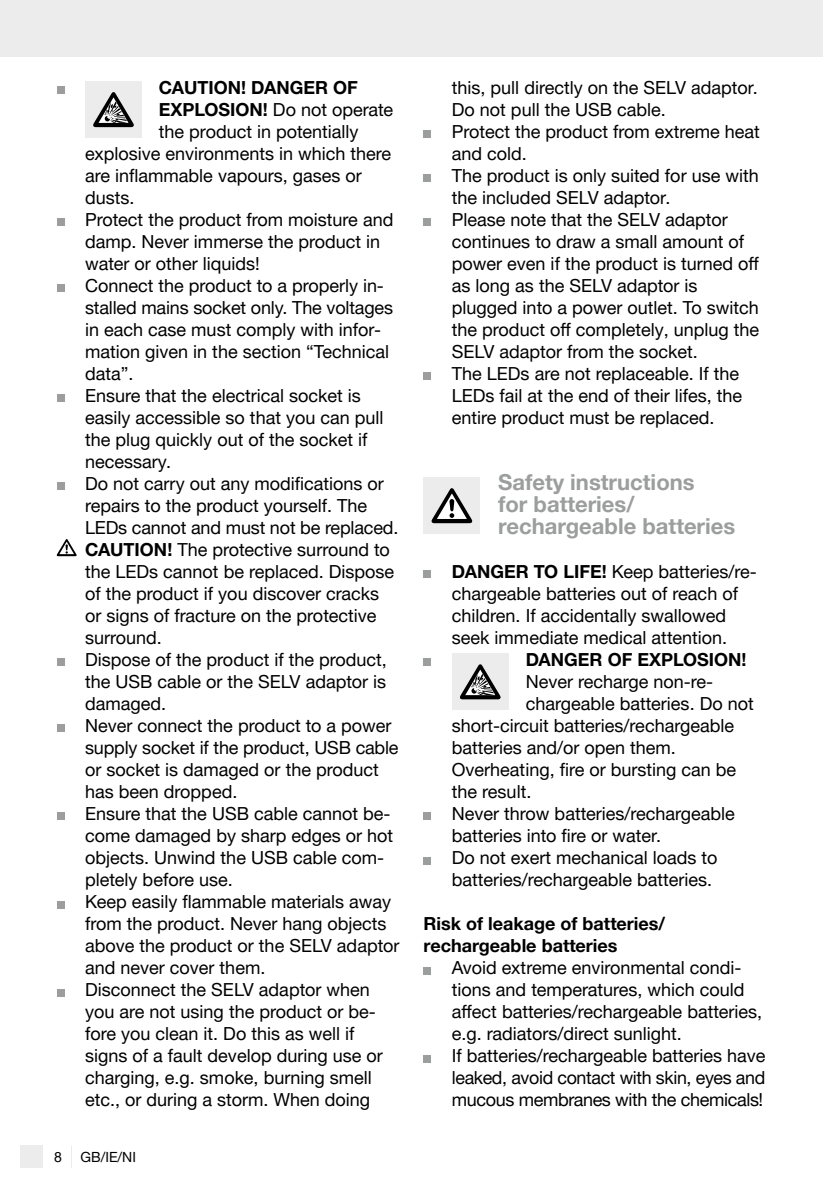
<style>
.page{position:relative;width:823px;height:1191px;background:#fff}
.page>*{position:absolute;margin:0;border:0;box-sizing:border-box;transform-origin:0 0}
.t1{font:700 22px/22px "Helvetica Neue Parkside";color:#9c9d9d}
.t2{font:18px/22px "Helvetica Neue Parkside";color:#000}
.t3{font:700 18px/22px "Helvetica Neue Parkside";color:#000}
.t4{font:14px "Helvetica Neue Parkside";color:#000}
.s1{font-weight:700}
</style>
<div class="page">
<div style="left:0;top:0;width:822px;height:57px;background:#ececec"></div>
<div style="left:20px;top:1145px;width:23px;height:23px;background:#ececec"></div>
<svg style="left:71px;top:1146px;width:1px;height:22px"></svg>
<div style="left:57px;top:86px;width:7px;height:8px;background:#9c9d9d"></div>
<div style="left:85px;top:81px;width:57px;height:57px;background:#ececec"></div>
<svg style="left:93px;top:92px;width:41px;height:35px"></svg>
<div style="left:57px;top:218px;width:7px;height:8px;background:#9c9d9d"></div>
<div style="left:57px;top:284px;width:7px;height:8px;background:#9c9d9d"></div>
<div style="left:57px;top:394px;width:7px;height:8px;background:#9c9d9d"></div>
<div style="left:57px;top:482px;width:7px;height:8px;background:#9c9d9d"></div>
<svg style="left:57px;top:539px;width:20px;height:17px"></svg>
<div style="left:57px;top:658px;width:7px;height:8px;background:#9c9d9d"></div>
<div style="left:57px;top:724px;width:7px;height:8px;background:#9c9d9d"></div>
<div style="left:57px;top:812px;width:7px;height:8px;background:#9c9d9d"></div>
<div style="left:57px;top:900px;width:7px;height:8px;background:#9c9d9d"></div>
<div style="left:57px;top:988px;width:7px;height:8px;background:#9c9d9d"></div>
<div style="left:423px;top:130px;width:8px;height:8px;background:#9c9d9d"></div>
<div style="left:423px;top:174px;width:8px;height:8px;background:#9c9d9d"></div>
<div style="left:423px;top:218px;width:8px;height:8px;background:#9c9d9d"></div>
<div style="left:423px;top:372px;width:8px;height:8px;background:#9c9d9d"></div>
<div style="left:423px;top:477px;width:57px;height:57px;background:#ececec"></div>
<svg style="left:431px;top:488px;width:41px;height:35px"></svg>
<div style="left:423px;top:570px;width:8px;height:8px;background:#9c9d9d"></div>
<div style="left:423px;top:658px;width:8px;height:8px;background:#9c9d9d"></div>
<div style="left:451px;top:653px;width:57px;height:57px;background:#ececec"></div>
<svg style="left:460px;top:664px;width:40px;height:35px"></svg>
<div style="left:423px;top:812px;width:8px;height:8px;background:#9c9d9d"></div>
<div style="left:423px;top:856px;width:8px;height:8px;background:#9c9d9d"></div>
<div style="left:423px;top:966px;width:8px;height:8px;background:#9c9d9d"></div>
<div style="left:423px;top:1054px;width:8px;height:8px;background:#9c9d9d"></div>
<p class="t3" style="left:159px;top:77px;width:200px">CAUTION! DANGER OF</p>
<p class="t2" style="left:159px;top:99px;width:235px"><span class="s1">EXPLOSION!</span> Do not operate</p>
<p class="t2" style="left:159px;top:121px;width:201px">the product in potentially</p>
<p class="t2" style="left:85px;top:143px;width:307px">explosive environments in which there</p>
<p class="t2" style="left:85px;top:165px;width:278px">are inflammable vapours, gases or</p>
<p class="t2" style="left:85px;top:187px;width:51px">dusts.</p>
<p class="t2" style="left:85px;top:209px;width:309px">Protect the product from moisture and</p>
<p class="t2" style="left:85px;top:231px;width:296px">damp. Never immerse the product in</p>
<p class="t2" style="left:85px;top:253px;width:176px">water or other liquids!</p>
<p class="t2" style="left:85px;top:275px;width:300px">Connect the product to a properly in-</p>
<p class="t2" style="left:85px;top:297px;width:309px">stalled mains socket only. The voltages</p>
<p class="t2" style="left:85px;top:319px;width:297px">in each case must comply with infor-</p>
<p class="t2" style="left:85px;top:341px;width:305px">mation given in the section “Technical</p>
<p class="t2" style="left:85px;top:363px;width:50px">data”.</p>
<p class="t2" style="left:85px;top:385px;width:277px">Ensure that the electrical socket is</p>
<p class="t2" style="left:85px;top:407px;width:300px">easily accessible so that you can pull</p>
<p class="t2" style="left:85px;top:429px;width:284px">the plug quickly out of the socket if</p>
<p class="t2" style="left:85px;top:451px;width:87px">necessary.</p>
<p class="t2" style="left:85px;top:473px;width:300px">Do not carry out any modifications or</p>
<p class="t2" style="left:85px;top:495px;width:283px">repairs to the product yourself. The</p>
<p class="t2" style="left:85px;top:517px;width:314px">LEDs cannot and must not be replaced.</p>
<p class="t2" style="left:85px;top:539px;width:306px"><span class="s1">CAUTION!</span> The protective surround to</p>
<p class="t2" style="left:85px;top:561px;width:310px">the LEDs cannot be replaced. Dispose</p>
<p class="t2" style="left:85px;top:583px;width:295px">of the product if you discover cracks</p>
<p class="t2" style="left:85px;top:605px;width:293px">or signs of fracture on the protective</p>
<p class="t2" style="left:85px;top:627px;width:78px">surround.</p>
<p class="t2" style="left:85px;top:649px;width:303px">Dispose of the product if the product,</p>
<p class="t2" style="left:85px;top:671px;width:302px">the USB cable or the SELV adaptor is</p>
<p class="t2" style="left:85px;top:693px;width:83px">damaged.</p>
<p class="t2" style="left:85px;top:715px;width:308px">Never connect the product to a power</p>
<p class="t2" style="left:85px;top:737px;width:315px">supply socket if the product, USB cable</p>
<p class="t2" style="left:85px;top:759px;width:295px">or socket is damaged or the product</p>
<p class="t2" style="left:85px;top:781px;width:154px">has been dropped.</p>
<p class="t2" style="left:85px;top:803px;width:307px">Ensure that the USB cable cannot be-</p>
<p class="t2" style="left:85px;top:825px;width:309px">come damaged by sharp edges or hot</p>
<p class="t2" style="left:85px;top:847px;width:300px">objects. Unwind the USB cable com-</p>
<p class="t2" style="left:85px;top:869px;width:149px">pletely before use.</p>
<p class="t2" style="left:85px;top:891px;width:307px">Keep easily flammable materials away</p>
<p class="t2" style="left:85px;top:913px;width:303px">from the product. Never hang objects</p>
<p class="t2" style="left:85px;top:935px;width:316px">above the product or the SELV adaptor</p>
<p class="t2" style="left:85px;top:957px;width:182px">and never cover them.</p>
<p class="t2" style="left:85px;top:979px;width:286px">Disconnect the SELV adaptor when</p>
<p class="t2" style="left:85px;top:1001px;width:292px">you are not using the product or be-</p>
<p class="t2" style="left:85px;top:1023px;width:271px">fore you clean it. Do this as well if</p>
<p class="t2" style="left:85px;top:1045px;width:299px">signs of a fault develop during use or</p>
<p class="t2" style="left:85px;top:1067px;width:288px">charging, e.g. smoke, burning smell</p>
<p class="t2" style="left:85px;top:1089px;width:286px">etc., or during a storm. When doing</p>
<p class="t4" style="left:54px;top:1149px;width:9px">8</p>
<p class="t4" style="left:80px;top:1149px;width:57px">GB/IE/NI</p>
<p class="t2" style="left:451px;top:77px;width:309px">this, pull directly on the SELV adaptor.<br>Do not pull the USB cable.<br>Protect the product from extreme heat and cold.<br>The product is only suited for use with the included SELV adaptor.<br>Please note that the SELV adaptor continues to draw a small amount of power even if the product is turned off as long as the SELV adaptor is plugged into a power outlet. To switch the product off completely, unplug the<br>SELV adaptor from the socket.<br>The LEDs are not replaceable. If the<br>LEDs fail at the end of their lifes, the entire product must be replaced.</p>
<p class="t1" style="left:498px;top:471px;width:239px">Safety instructions<br>for batteries/ rechargeable batteries</p>
<p class="t2" style="left:451px;top:561px;width:306px"><span class="s1">DANGER TO LIFE!</span> Keep batteries/re&shy;chargeable batteries out of reach of children. If accidentally swallowed seek immediate medical attention.</p>
<p class="t3" style="left:525px;top:649px;width:222px">DANGER OF EXPLOSION!</p>
<p class="t2" style="left:525px;top:671px;width:189px">Never recharge non-re-</p>
<p class="t2" style="left:525px;top:693px;width:229px">chargeable batteries. Do not</p>
<p class="t2" style="left:451px;top:715px;width:283px">short-circuit batteries/rechargeable</p>
<p class="t2" style="left:451px;top:737px;width:225px">batteries and/or open them.</p>
<p class="t2" style="left:451px;top:759px;width:286px">Overheating, fire or bursting can be</p>
<p class="t2" style="left:451px;top:781px;width:81px">the result.</p>
<p class="t2" style="left:451px;top:803px;width:284px">Never throw batteries/rechargeable</p>
<p class="t2" style="left:451px;top:825px;width:211px">batteries into fire or water.</p>
<p class="t2" style="left:451px;top:847px;width:267px">Do not exert mechanical loads to</p>
<p class="t2" style="left:451px;top:869px;width:261px">batteries/rechargeable batteries.</p>
<p class="t3" style="left:423px;top:913px;width:243px">Risk of leakage of batteries/ rechargeable batteries</p>
<p class="t2" style="left:451px;top:957px;width:315px">Avoid extreme environmental condi&shy;tions and temperatures, which could affect batteries/rechargeable batteries, e.g. radiators/direct sunlight.<br>If batteries/rechargeable batteries have leaked, avoid contact with skin, eyes and mucous membranes with the chemicals!</p>
</div>
